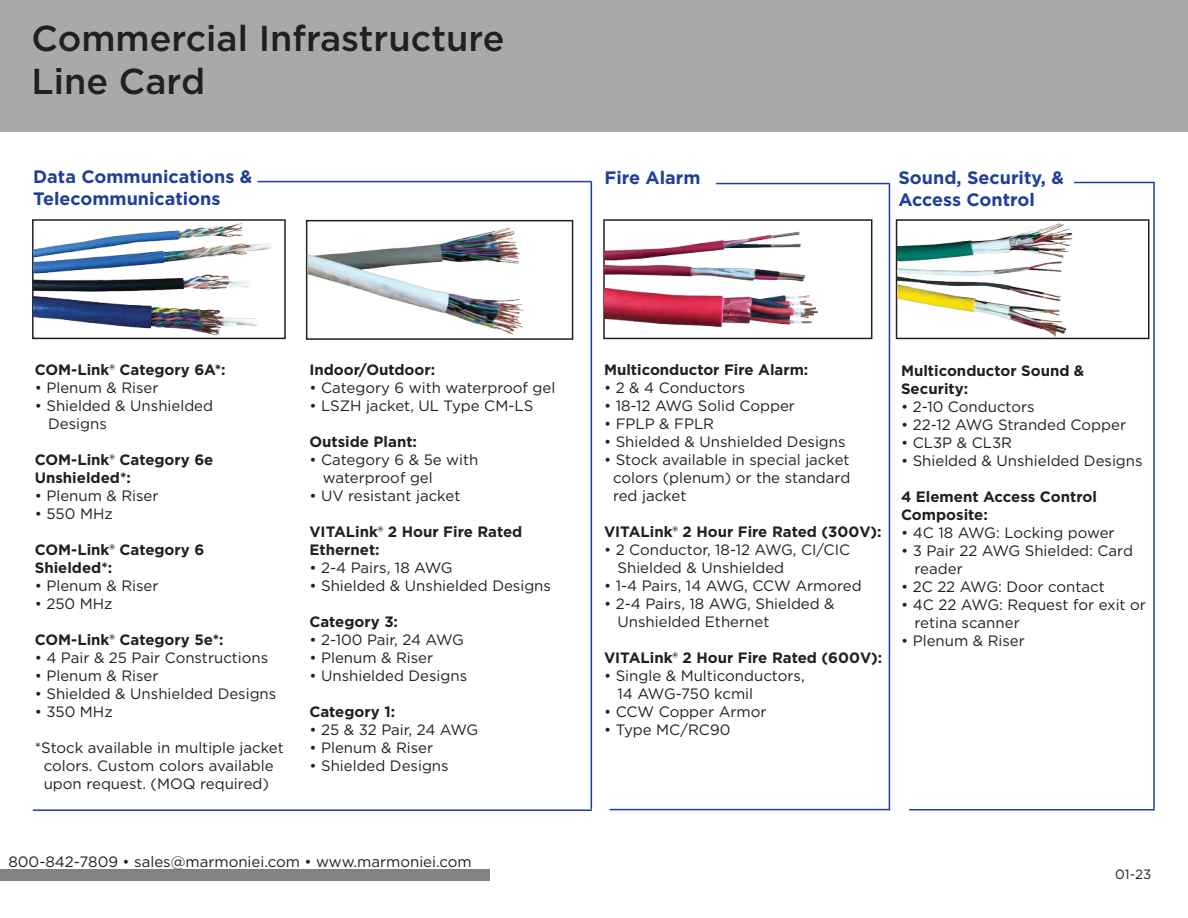
<style>
.page{position:relative;width:1188px;height:918px;background:#fff}
.page>*{position:absolute;margin:0;border:0;box-sizing:border-box;transform-origin:0 0}
.t1{font:500 36px/43.2px "Gotham";color:#221f1f}
.t2{font:700 18px/21.6px "Gotham";color:#203f99}
.t3{font:15px/18px "Gotham";color:#221f1f}
.t4{font:700 15px/18px "Gotham";color:#221f1f}
.t5{font:13.5px "Gotham";color:#221f1f}
</style>
<div class="page">
<div style="left:32px;top:219px;width:254px;height:120px;background:#fff;border:2px solid #221f1f"></div>
<div style="left:0;top:0;width:1188px;height:132px;background:#a7a9ab"></div>
<div style="left:1px;top:870px;width:489px;height:11px;background:#808284"></div>
<hr style="left:257px;top:181px;width:334px;height:1px;background:#203f99">
<hr style="left:716px;top:183px;width:173px;height:1px;background:#203f99">
<hr style="left:591px;top:182px;width:1px;height:627px;background:#203f99">
<hr style="left:33px;top:809px;width:559px;height:2px;background:#203f99">
<hr style="left:889px;top:183px;width:1px;height:627px;background:#203f99">
<hr style="left:610px;top:809px;width:279px;height:1px;background:#203f99">
<hr style="left:1153px;top:182px;width:2px;height:627px;background:#203f99">
<hr style="left:1074px;top:182px;width:81px;height:1px;background:#203f99">
<hr style="left:909px;top:809px;width:246px;height:1px;background:#203f99">
<div style="left:306px;top:220px;width:267px;height:120px;background:#fff;border:2px solid #221f1f"></div>
<div style="left:603px;top:219px;width:269px;height:120px;background:#fff;border:2px solid #221f1f"></div>
<div style="left:896px;top:219px;width:253px;height:120px;background:#fff;border:2px solid #221f1f"></div>
<img style="left:308px;top:225px;width:216px;height:111px">
<img style="left:34px;top:219px;width:239px;height:120px">
<img style="left:605px;top:222px;width:239px;height:118px">
<img style="left:897px;top:219px;width:190px;height:121px">
<h1 class="t1" style="left:32px;top:19px;width:474px">Commercial Infrastructure<br>Line Card</h1>
<p class="t2" style="left:33px;top:167px;width:221px">Data Communications &amp;<br>Telecommunications</p>
<p class="t2" style="left:605px;top:168px;width:97px">Fire Alarm</p>
<p class="t2" style="left:898px;top:168px;width:167px">Sound, Security, &amp;<br>Access Control</p>
<p class="t4" style="left:35px;top:361px;width:192px">COM-Link® Category 6A*:</p>
<p class="t3" style="left:35px;top:379px;width:125px">• Plenum &amp; Riser</p>
<p class="t3" style="left:48px;top:397px;width:166px;text-indent:-14px">• Shielded &amp; Unshielded<br>Designs</p>
<p class="t4" style="left:35px;top:451px;width:180px">COM-Link® Category 6e<br>Unshielded*:</p>
<p class="t3" style="left:35px;top:487px;width:125px">• Plenum &amp; Riser</p>
<p class="t3" style="left:35px;top:505px;width:80px">• 550 MHz</p>
<p class="t4" style="left:35px;top:541px;width:171px">COM-Link® Category 6<br>Shielded*:</p>
<p class="t3" style="left:35px;top:577px;width:125px">• Plenum &amp; Riser</p>
<p class="t3" style="left:35px;top:595px;width:79px">• 250 MHz</p>
<p class="t4" style="left:35px;top:631px;width:190px">COM-Link® Category 5e*:</p>
<p class="t3" style="left:35px;top:649px;width:235px">• 4 Pair &amp; 25 Pair Constructions</p>
<p class="t3" style="left:35px;top:667px;width:125px">• Plenum &amp; Riser</p>
<p class="t3" style="left:35px;top:685px;width:243px">• Shielded &amp; Unshielded Designs</p>
<p class="t3" style="left:35px;top:703px;width:79px">• 350 MHz</p>
<p class="t3" style="left:35px;top:739px;width:251px;text-align:center">*Stock available in multiple jacket colors. Custom colors available upon request. (MOQ required)</p>
<p class="t4" style="left:309px;top:361px;width:127px">Indoor/Outdoor:</p>
<p class="t3" style="left:309px;top:379px;width:247px">• Category 6 with waterproof gel</p>
<p class="t3" style="left:309px;top:397px;width:225px">• LSZH jacket, UL Type CM-LS</p>
<p class="t4" style="left:309px;top:433px;width:109px">Outside Plant:</p>
<p class="t3" style="left:323px;top:451px;width:157px;text-indent:-14px">• Category 6 &amp; 5e with waterproof gel</p>
<p class="t3" style="left:309px;top:487px;width:153px">• UV resistant jacket</p>
<p class="t4" style="left:309px;top:523px;width:214px">VITALink® 2 Hour Fire Rated<br>Ethernet:</p>
<p class="t3" style="left:309px;top:559px;width:145px">• 2-4 Pairs, 18 AWG</p>
<p class="t3" style="left:309px;top:577px;width:243px">• Shielded &amp; Unshielded Designs</p>
<p class="t4" style="left:309px;top:613px;width:90px">Category 3:</p>
<p class="t3" style="left:309px;top:631px;width:156px">• 2-100 Pair, 24 AWG</p>
<p class="t3" style="left:309px;top:649px;width:125px">• Plenum &amp; Riser</p>
<p class="t3" style="left:309px;top:667px;width:159px">• Unshielded Designs</p>
<p class="t4" style="left:309px;top:703px;width:87px">Category 1:</p>
<p class="t3" style="left:309px;top:721px;width:170px">• 25 &amp; 32 Pair, 24 AWG</p>
<p class="t3" style="left:309px;top:739px;width:125px">• Plenum &amp; Riser</p>
<p class="t3" style="left:309px;top:757px;width:141px">• Shielded Designs</p>
<p class="t3" style="left:8px;top:853px;width:465px">800-842-7809 • sales@marmoniei.com • www.marmoniei.com</p>
<p class="t4" style="left:604px;top:362px;width:206px">Multiconductor Fire Alarm:</p>
<p class="t3" style="left:604px;top:380px;width:143px">• 2 &amp; 4 Conductors</p>
<p class="t3" style="left:604px;top:398px;width:193px">• 18-12 AWG Solid Copper</p>
<p class="t3" style="left:604px;top:416px;width:112px">• FPLP &amp; FPLR</p>
<p class="t3" style="left:604px;top:434px;width:243px">• Shielded &amp; Unshielded Designs</p>
<p class="t3" style="left:613px;top:452px;width:239px;text-align:justify;text-indent:-9px">• Stock available in special jacket colors (plenum) or the standard red jacket</p>
<p class="t4" style="left:604px;top:524px;width:279px">VITALink® 2 Hour Fire Rated (300V):</p>
<p class="t3" style="left:618px;top:542px;width:234px;text-indent:-14px">• 2 Conductor, 18-12 AWG, CI/CIC<br>Shielded &amp; Unshielded</p>
<p class="t3" style="left:604px;top:578px;width:259px">• 1-4 Pairs, 14 AWG, CCW Armored</p>
<p class="t3" style="left:618px;top:596px;width:219px;text-indent:-14px">• 2-4 Pairs, 18 AWG, Shielded &amp;<br>Unshielded Ethernet</p>
<p class="t4" style="left:604px;top:650px;width:280px">VITALink® 2 Hour Fire Rated (600V):</p>
<p class="t3" style="left:618px;top:668px;width:189px;text-indent:-14px">• Single &amp; Multiconductors,<br>14 AWG-750 kcmil</p>
<p class="t3" style="left:604px;top:704px;width:164px">• CCW Copper Armor</p>
<p class="t3" style="left:604px;top:722px;width:128px">• Type MC/RC90</p>
<p class="t4" style="left:901px;top:362px;width:185px">Multiconductor Sound &amp;<br>Security:</p>
<p class="t3" style="left:901px;top:398px;width:135px">• 2-10 Conductors</p>
<p class="t3" style="left:901px;top:416px;width:227px">• 22-12 AWG Stranded Copper</p>
<p class="t3" style="left:901px;top:434px;width:113px">• CL3P &amp; CL3R</p>
<p class="t3" style="left:901px;top:452px;width:243px">• Shielded &amp; Unshielded Designs</p>
<p class="t4" style="left:901px;top:488px;width:197px">4 Element Access Control<br>Composite:</p>
<p class="t3" style="left:901px;top:524px;width:215px">• 4C 18 AWG: Locking power</p>
<p class="t3" style="left:915px;top:542px;width:220px;text-indent:-14px">• 3 Pair 22 AWG Shielded: Card reader</p>
<p class="t3" style="left:901px;top:578px;width:205px">• 2C 22 AWG: Door contact</p>
<p class="t3" style="left:915px;top:596px;width:233px;text-indent:-14px">• 4C 22 AWG: Request for exit or retina scanner</p>
<p class="t3" style="left:901px;top:632px;width:125px">• Plenum &amp; Riser</p>
<p class="t5" style="left:1115px;top:868px;width:38px">01-23</p>
</div>
